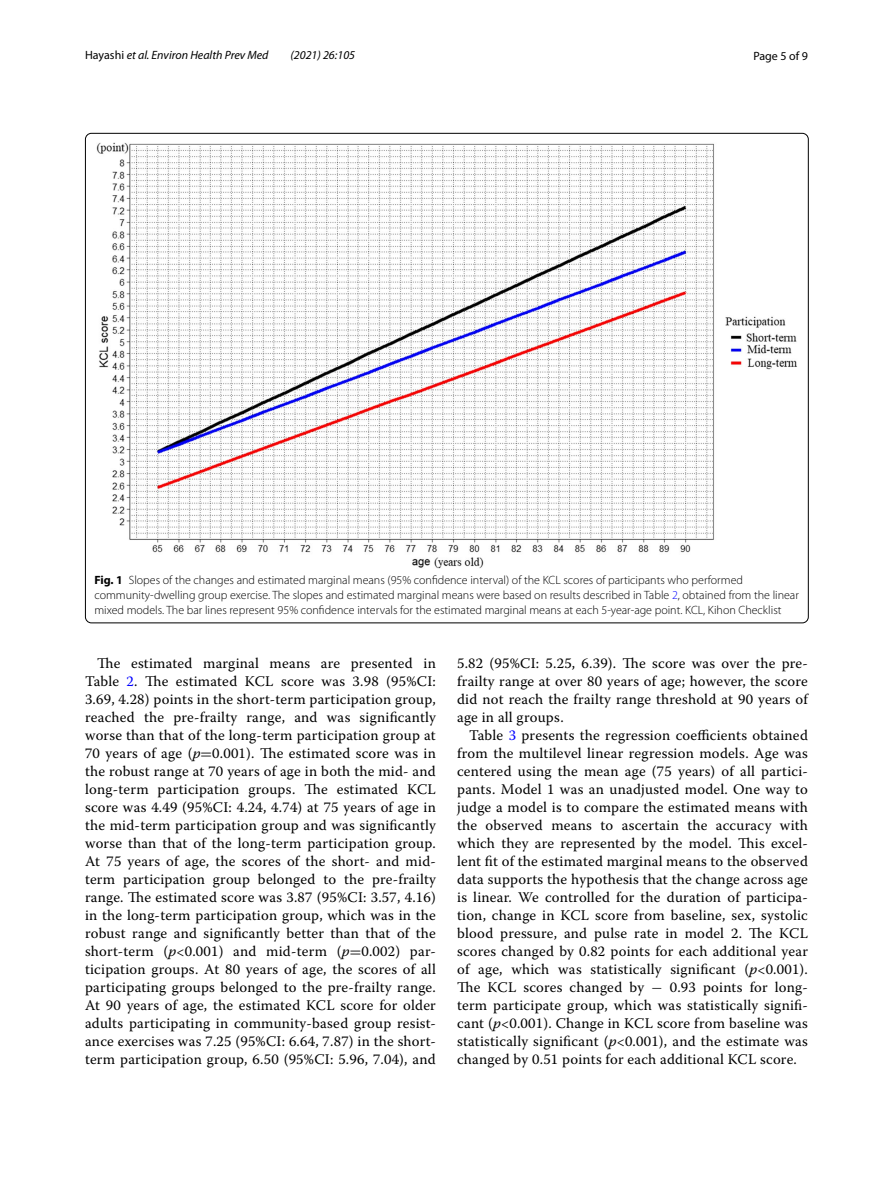
<style>
.page{position:relative;width:893px;height:1187px;background:#fff}
.page>*{position:absolute;margin:0;border:0;box-sizing:border-box;transform-origin:0 0}
.t1{font:14.7px/18px "Warnock Pro";letter-spacing:.015em;color:#000;text-align:justify}
.t2{font:300 12px/15px "Myriad Pro";color:#000}
.t3{font:italic 12px "Myriad Pro";color:#000}
.t4{font:12px "Myriad Pro";color:#000}
.s1{font-style:normal}
.s2{font-weight:700}
.s3{color:#00f}
.s4{font-style:italic}
.s5{font-family:"MTSY"}
</style>
<div class="page">
<img style="left:97px;top:142px;width:700px;height:426px">
<p class="t3" style="left:85px;top:48px;width:185px"><span class="s1">Hayashi</span> et al. Environ Health Prev Med</p>
<p class="t3" style="left:290px;top:48px;width:66px">(2021) 26:105</p>
<p class="t4" style="left:753px;top:48px;width:56px">Page 5 of 9</p>
<p class="t2" style="left:94px;top:572px;width:706px"><span class="s2">Fig. 1</span> Slopes of the changes and estimated marginal means (95% confidence interval) of the KCL scores of participants who performed community-dwelling group exercise. The slopes and estimated marginal means were based on results described in Table <span class="s3">2</span>, obtained from the linear mixed models. The bar lines represent 95% confidence intervals for the estimated marginal means at each 5-year-age point. KCL, Kihon Checklist</p>
<p class="t1" style="left:85px;top:654px;width:352px;text-indent:12px">The estimated marginal means are presented in Table <span class="s3">2</span>. The estimated KCL score was 3.98 (95%CI:<br>3.69, 4.28) points in the short-term participation group, reached the pre-frailty range, and was significantly worse than that of the long-term participation group at 70 years of age (<span class="s4">p</span><span class="s5">=</span>0.001). The estimated score was in the robust range at 70 years of age in both the mid- and long-term participation groups. The estimated KCL score was 4.49 (95%CI: 4.24, 4.74) at 75 years of age in the mid-term participation group and was significantly worse than that of the long-term participation group.<br>At 75 years of age, the scores of the short- and mid&shy;term participation group belonged to the pre-frailty range. The estimated score was 3.87 (95%CI: 3.57, 4.16) in the long-term participation group, which was in the robust range and significantly better than that of the short-term (<span class="s4">p</span>&lt;0.001) and mid-term (<span class="s4">p</span><span class="s5">=</span>0.002) par&shy;ticipation groups. At 80 years of age, the scores of all participating groups belonged to the pre-frailty range.<br>At 90 years of age, the estimated KCL score for older adults participating in community-based group resist&shy;ance exercises was 7.25 (95%CI: 6.64, 7.87) in the short&shy;term participation group, 6.50 (95%CI: 5.96, 7.04), and</p>
<p class="t1" style="left:457px;top:654px;width:352px">5.82 (95%CI: 5.25, 6.39). The score was over the pre&shy;frailty range at over 80 years of age; however, the score did not reach the frailty range threshold at 90 years of age in all groups.</p>
<p class="t1" style="left:457px;top:726px;width:352px;text-indent:12px">Table <span class="s3">3</span> presents the regression coefficients obtained from the multilevel linear regression models. Age was centered using the mean age (75 years) of all partici&shy;pants. Model 1 was an unadjusted model. One way to judge a model is to compare the estimated means with the observed means to ascertain the accuracy with which they are represented by the model. This excel&shy;lent fit of the estimated marginal means to the observed data supports the hypothesis that the change across age is linear. We controlled for the duration of participa&shy;tion, change in KCL score from baseline, sex, systolic blood pressure, and pulse rate in model 2. The KCL scores changed by 0.82 points for each additional year of age, which was statistically significant (<span class="s4">p</span>&lt;0.001).<br>The KCL scores changed by <span class="s5">−</span> 0.93 points for long&shy;term participate group, which was statistically signifi&shy;cant (<span class="s4">p</span>&lt;0.001). Change in KCL score from baseline was statistically significant (<span class="s4">p</span>&lt;0.001), and the estimate was changed by 0.51 points for each additional KCL score.</p>
</div>
